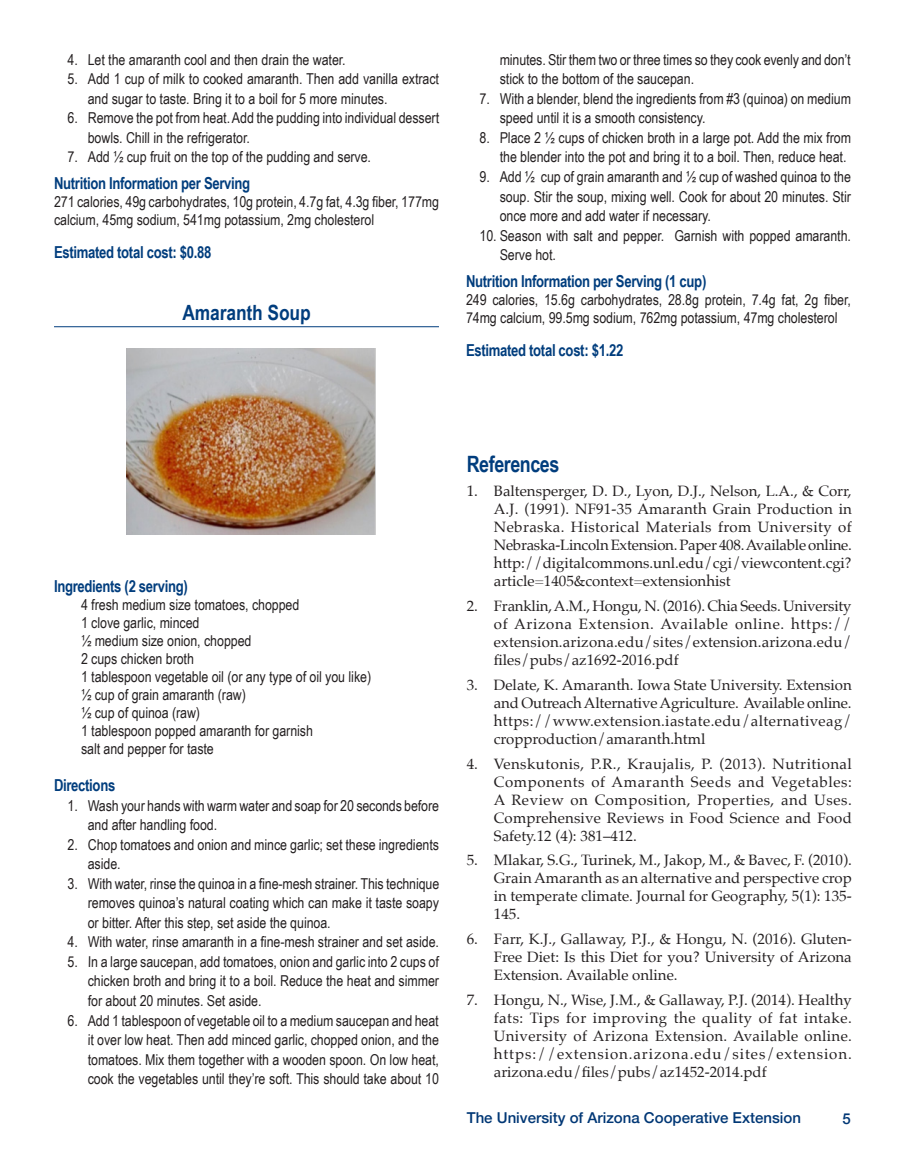
<style>
.page{position:relative;width:905px;height:1175px;background:#fff}
.page>*{position:absolute;margin:0;border:0;box-sizing:border-box;transform-origin:0 0}
.Subtitle{font:700 22.5px "Arial Narrow";letter-spacing:-.02em;color:#013d7d}
.Center_Underline_Sub{font:700 21px "Arial Narrow";color:#013d7d}
.SubtitleLevel2{font:700 16.5px "Arial Narrow";letter-spacing:-.02em;color:#013d7d}
.Number_list{font:15px/19.5px "Arial Narrow";color:#231f20}
.References{font:15px/18px "Palatino";color:#231f20;text-align:justify}
.t1{font:500 15px "Helvetica Neue";color:#013775}
</style>
<div class="page">
<img style="left:126px;top:349px;width:249px;height:185px">
<hr style="left:54px;top:326px;width:385px;height:1px;background:#013d7d">
<p class="Number_list" style="left:68px;top:49px;width:280px">4. Let the amaranth cool and then drain the water.</p>
<p class="Number_list" style="left:88px;top:69px;width:353px;text-indent:-20px">5. Add 1 cup of milk to cooked amaranth. Then add vanilla extract and sugar to taste. Bring it to a boil for 5 more minutes.</p>
<p class="Number_list" style="left:88px;top:108px;width:353px;text-indent:-20px">6. Remove the pot from heat. Add the pudding into individual dessert bowls. Chill in the refrigerator.</p>
<p class="Number_list" style="left:68px;top:147px;width:305px">7. Add ½ cup fruit on the top of the pudding and serve.</p>
<p class="SubtitleLevel2" style="left:54px;top:171px;width:198px">Nutrition Information per Serving</p>
<p class="Number_list" style="left:54px;top:192px;width:387px;line-height:18px">271 calories, 49g carbohydrates, 10g protein, 4.7g fat, 4.3g fiber, 177mg calcium, 45mg sodium, 541mg potassium, 2mg cholesterol</p>
<p class="SubtitleLevel2" style="left:54px;top:240px;width:159px">Estimated total cost: $0.88</p>
<p class="Center_Underline_Sub" style="left:182px;top:296px;width:130px">Amaranth Soup</p>
<p class="Number_list" style="left:500px;top:49px;width:352px">minutes. Stir them two or three times so they cook evenly and don’t stick to the bottom of the saucepan.</p>
<p class="Number_list" style="left:500px;top:88px;width:353px;text-indent:-20px">7. With a blender, blend the ingredients from #3 (quinoa) on medium speed until it is a smooth consistency.</p>
<p class="Number_list" style="left:479px;top:127px;width:373px;text-align:right">8. Place 2 ½ cups of chicken broth in a large pot. Add the mix from the blender into the pot and bring it to a boil. Then, reduce heat.</p>
<p class="Number_list" style="left:500px;top:166px;width:353px;text-align:justify;text-indent:-20px">9. Add ½ cup of grain amaranth and ½ cup of washed quinoa to the soup. Stir the soup, mixing well. Cook for about 20 minutes. Stir once more and add water if necessary.</p>
<p class="Number_list" style="left:500px;top:225px;width:353px;text-indent:-20px">10. Season with salt and pepper. Garnish with popped amaranth.<br>Serve hot.</p>
<p class="SubtitleLevel2" style="left:466px;top:268px;width:242px">Nutrition Information per Serving (1 cup)</p>
<p class="Number_list" style="left:466px;top:290px;width:387px;line-height:18px">249 calories, 15.6g carbohydrates, 28.8g protein, 7.4g fat, 2g fiber,<br>74mg calcium, 99.5mg sodium, 762mg potassium, 47mg cholesterol</p>
<p class="SubtitleLevel2" style="left:466px;top:337px;width:159px">Estimated total cost: $1.22</p>
<p class="SubtitleLevel2" style="left:54px;top:573px;width:135px">Ingredients (2 serving)</p>
<p class="Number_list" style="left:81px;top:594px;width:220px">4 fresh medium size tomatoes, chopped</p>
<p class="Number_list" style="left:81px;top:612px;width:120px">1 clove garlic, minced</p>
<p class="Number_list" style="left:81px;top:630px;width:172px">½ medium size onion, chopped</p>
<p class="Number_list" style="left:81px;top:648px;width:115px">2 cups chicken broth</p>
<p class="Number_list" style="left:81px;top:666px;width:292px">1 tablespoon vegetable oil (or any type of oil you like)</p>
<p class="Number_list" style="left:81px;top:684px;width:167px">½ cup of grain amaranth (raw)</p>
<p class="Number_list" style="left:81px;top:702px;width:121px">½ cup of quinoa (raw)</p>
<p class="Number_list" style="left:81px;top:720px;width:234px">1 tablespoon popped amaranth for garnish</p>
<p class="Number_list" style="left:81px;top:738px;width:135px">salt and pepper for taste</p>
<p class="SubtitleLevel2" style="left:54px;top:773px;width:63px">Directions</p>
<p class="Number_list" style="left:88px;top:795px;width:353px;text-indent:-20px">1. Wash your hands with warm water and soap for 20 seconds before and after handling food.</p>
<p class="Number_list" style="left:88px;top:834px;width:353px;text-indent:-20px">2. Chop tomatoes and onion and mince garlic; set these ingredients aside.</p>
<p class="Number_list" style="left:88px;top:873px;width:353px;text-align:justify;text-indent:-20px">3. With water, rinse the quinoa in a fine-mesh strainer. This technique removes quinoa’s natural coating which can make it taste soapy or bitter. After this step, set aside the quinoa.</p>
<p class="Number_list" style="left:68px;top:931px;width:373px">4. With water, rinse amaranth in a fine-mesh strainer and set aside.</p>
<p class="Number_list" style="left:88px;top:951px;width:352px;text-align:justify;text-indent:-20px">5. In a large saucepan, add tomatoes, onion and garlic into 2 cups of chicken broth and bring it to a boil. Reduce the heat and simmer for about 20 minutes. Set aside.</p>
<p class="Number_list" style="left:88px;top:1009px;width:353px;text-align:justify;text-indent:-20px">6. Add 1 tablespoon of vegetable oil to a medium saucepan and heat it over low heat. Then add minced garlic, chopped onion, and the tomatoes. Mix them together with a wooden spoon. On low heat, cook the vegetables until they’re soft. This should take about 10</p>
<p class="Subtitle" style="left:467px;top:446px;width:94px">References</p>
<p class="References" style="left:494px;top:482px;width:359px;text-indent:-27px">1. Baltensperger, D. D., Lyon, D.J., Nelson, L.A., &amp; Corr, A.J. (1991). NF91-35 Amaranth Grain Production in Nebraska. Historical Materials from University of Nebraska-Lincoln Extension. Paper 408. Available online. http://digitalcommons.unl.edu/cgi/viewcontent.cgi? article=1405&amp;context=extensionhist</p>
<p class="References" style="left:494px;top:597px;width:359px;text-indent:-27px">2. Franklin, A.M., Hongu, N. (2016). Chia Seeds. University of Arizona Extension. Available online. https:// extension.arizona.edu/sites/extension.arizona.edu/ files/pubs/az1692-2016.pdf</p>
<p class="References" style="left:494px;top:675px;width:359px;text-indent:-27px">3. Delate, K. Amaranth. Iowa State University. Extension and Outreach Alternative Agriculture. Available online. https://www.extension.iastate.edu/alternativeag/ cropproduction/amaranth.html</p>
<p class="References" style="left:494px;top:754px;width:359px;text-indent:-27px">4. Venskutonis, P.R., Kraujalis, P. (2013). Nutritional Components of Amaranth Seeds and Vegetables:<br>A Review on Composition, Properties, and Uses.<br>Comprehensive Reviews in Food Science and Food Safety.12 (4): 381–412.</p>
<p class="References" style="left:494px;top:851px;width:359px;text-indent:-27px">5. Mlakar, S.G., Turinek, M., Jakop, M., &amp; Bavec, F. (2010).<br>Grain Amaranth as an alternative and perspective crop in temperate climate. Journal for Geography, 5(1): 135- 145.</p>
<p class="References" style="left:494px;top:930px;width:359px;text-indent:-27px">6. Farr, K.J., Gallaway, P.J., &amp; Hongu, N. (2016). Gluten-Free Diet: Is this Diet for you? University of Arizona Extension. Available online.</p>
<p class="References" style="left:494px;top:990px;width:359px;text-indent:-27px">7. Hongu, N., Wise, J.M., &amp; Gallaway, P.J. (2014). Healthy fats: Tips for improving the quality of fat intake.<br>University of Arizona Extension. Available online. https://extension.arizona.edu/sites/extension. arizona.edu/files/pubs/az1452-2014.pdf</p>
<p class="t1" style="left:467px;top:1105px;width:336px">The University of Arizona Cooperative Extension</p>
<p class="t1" style="left:842px;top:1106px;width:10px">5</p>
</div>
